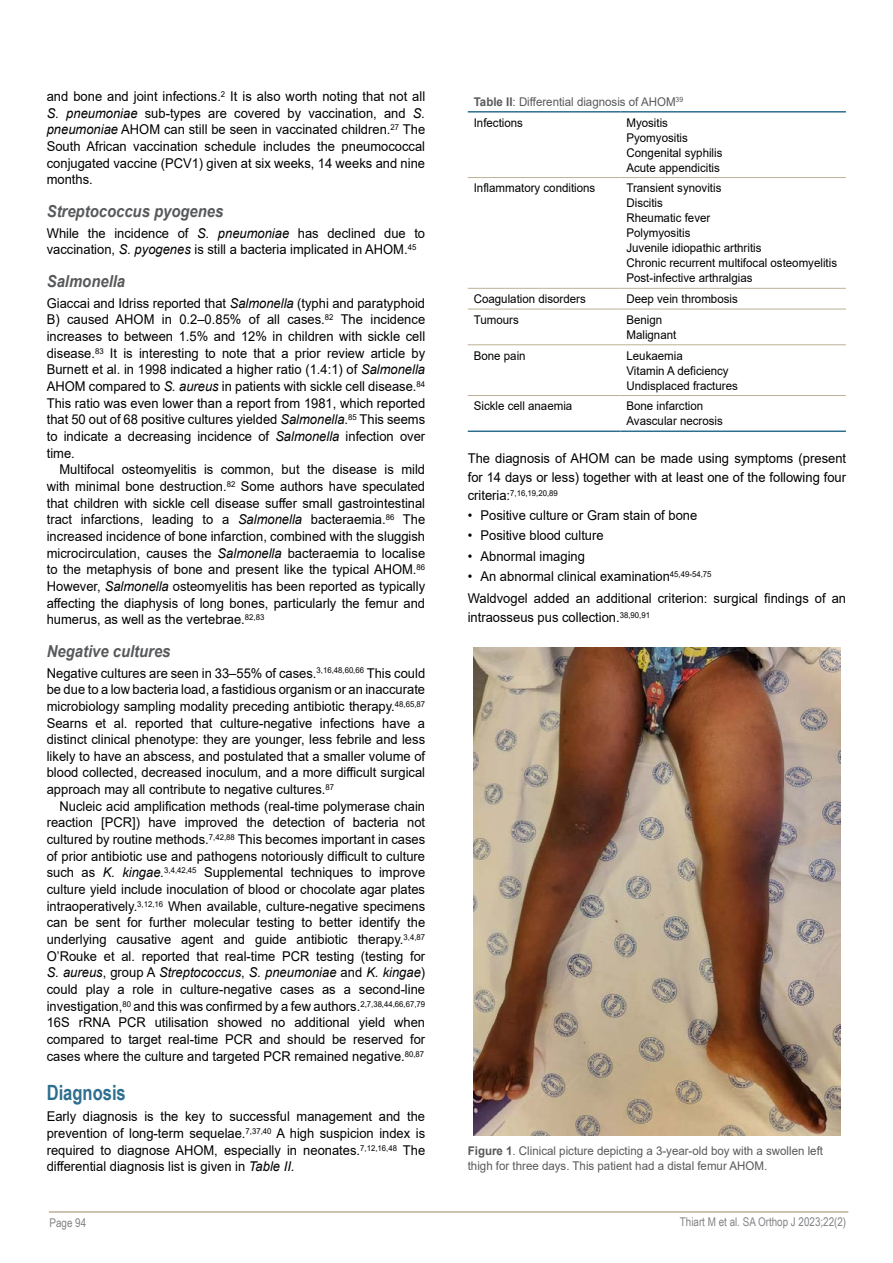
<style>
.page{position:relative;width:893px;height:1263px;background:#fff}
.page>*{position:absolute;margin:0;border:0;box-sizing:border-box;transform-origin:0 0}
.t1{font:700 21px "Arial Narrow";color:#2d6e8f;scale:.96 1}
.t2{font:italic 700 16.5px "Arial";color:#58595b;scale:.9 1}
.t3{font:13.5px/16.6px "Arial";color:#000;text-align:justify;scale:.96 1}
.t4{font:12px/15px "Arial";color:#000;scale:.96 1}
.t5{font:12px/20.7px "Arial";color:#58595b;scale:.96 1}
.t6{font:12px "Arial Narrow";color:#808285}
.t7{font:8.1px "Arial";color:#000;scale:.96 1}
.s1{font-style:italic}
.s2{font-weight:700}
.s3{color:#000}
.s4{font-size:13.5px}
</style>
<div class="page">
<hr style="left:49px;top:1211px;width:799px;height:2px;background:#bcb197">
<svg style="left:468px;top:287px;width:378px;height:59px"></svg>
<hr style="left:468px;top:177px;width:152px;height:1px;background:#bcb197">
<hr style="left:620px;top:177px;width:226px;height:1px;background:#bcb197">
<hr style="left:468px;top:288px;width:152px;height:1px;background:#bcb197">
<hr style="left:620px;top:288px;width:226px;height:1px;background:#bcb197">
<hr style="left:468px;top:309px;width:152px;height:1px;background:#bcb197">
<hr style="left:620px;top:309px;width:226px;height:1px;background:#bcb197">
<hr style="left:468px;top:344px;width:152px;height:1px;background:#bcb197">
<hr style="left:620px;top:344px;width:226px;height:1px;background:#bcb197">
<hr style="left:468px;top:395px;width:152px;height:1px;background:#bcb197">
<hr style="left:620px;top:395px;width:226px;height:1px;background:#bcb197">
<hr style="left:468px;top:430px;width:152px;height:2px;background:#2d6e8f">
<hr style="left:620px;top:430px;width:226px;height:2px;background:#2d6e8f">
<hr style="left:468px;top:111px;width:152px;height:2px;background:#2d6e8f">
<hr style="left:620px;top:111px;width:226px;height:2px;background:#2d6e8f">
<img style="left:473px;top:647px;width:368px;height:489px">
<p class="t3" style="left:47px;top:88px;width:396px">and bone and joint infections.<sup>2</sup> It is also worth noting that not all <span class="s1">S. pneumoniae</span> sub-types are covered by vaccination, and <span class="s1">S. pneumoniae</span> AHOM can still be seen in vaccinated children.<sup>27</sup> The South African vaccination schedule includes the pneumococcal conjugated vaccine (PCV1) given at six weeks, 14 weeks and nine months.</p>
<p class="t2" style="left:47px;top:200px;width:198px">Streptococcus pyogenes</p>
<p class="t3" style="left:47px;top:224px;width:396px">While the incidence of <span class="s1">S. pneumoniae</span> has declined due to vaccination, <span class="s1">S. pyogenes</span> is still a bacteria implicated in AHOM.<sup>45</sup></p>
<p class="t2" style="left:47px;top:270px;width:89px">Salmonella</p>
<p class="t3" style="left:47px;top:294px;width:396px">Giaccai and Idriss reported that <span class="s1">Salmonella</span> (typhi and paratyphoid B) caused AHOM in 0.2–0.85% of all cases.<sup>82</sup> The incidence increases to between 1.5% and 12% in children with sickle cell disease.<sup>83</sup> It is interesting to note that a prior review article by Burnett et al. in 1998 indicated a higher ratio (1.4:1) of <span class="s1">Salmonella </span>AHOM compared to <span class="s1">S. aureus</span> in patients with sickle cell disease.<sup>84<br></sup>This ratio was even lower than a report from 1981, which reported that 50 out of 68 positive cultures yielded <span class="s1">Salmonella</span>.<sup>85</sup> This seems to indicate a decreasing incidence of <span class="s1">Salmonella</span> infection over time.</p>
<p class="t3" style="left:47px;top:461px;width:396px;text-indent:13px">Multifocal osteomyelitis is common, but the disease is mild with minimal bone destruction.<sup>82</sup> Some authors have speculated that children with sickle cell disease suffer small gastrointestinal tract infarctions, leading to a <span class="s1">Salmonella</span> bacteraemia.<sup>86</sup> The increased incidence of bone infarction, combined with the sluggish microcirculation, causes the <span class="s1">Salmonella</span> bacteraemia to localise to the metaphysis of bone and present like the typical AHOM.<sup>86<br></sup>However, <span class="s1">Salmonella</span> osteomyelitis has been reported as typically affecting the diaphysis of long bones, particularly the femur and humerus, as well as the vertebrae.<sup>82,83</sup></p>
<p class="t2" style="left:47px;top:640px;width:139px">Negative cultures</p>
<p class="t3" style="left:47px;top:664px;width:396px">Negative cultures are seen in 33–55% of cases.<sup>3,16,48,60,66</sup> This could be due to a low bacteria load, a fastidious organism or an inaccurate microbiology sampling modality preceding antibiotic therapy.<sup>48,65,87<br></sup>Searns et al. reported that culture-negative infections have a distinct clinical phenotype: they are younger, less febrile and less likely to have an abscess, and postulated that a smaller volume of blood collected, decreased inoculum, and a more difficult surgical approach may all contribute to negative cultures.<sup>87</sup></p>
<p class="t3" style="left:47px;top:798px;width:396px;text-indent:13px">Nucleic acid amplification methods (real-time polymerase chain reaction [PCR]) have improved the detection of bacteria not cultured by routine methods.<sup>7,42,88</sup> This becomes important in cases of prior antibiotic use and pathogens notoriously difficult to culture such as <span class="s1">K. kingae.</span><sup>3,4,42,45</sup> Supplemental techniques to improve culture yield include inoculation of blood or chocolate agar plates intraoperatively.<sup>3,12,16</sup> When available, culture-negative specimens can be sent for further molecular testing to better identify the underlying causative agent and guide antibiotic therapy.<sup>3,4,87<br></sup>O’Rouke et al. reported that real-time PCR testing (testing for <span class="s1">S. aureus</span>, group A <span class="s1">Streptococcus</span>, <span class="s1">S. pneumoniae</span> and <span class="s1">K. kingae</span>) could play a role in culture-negative cases as a second-line investigation,<sup>80</sup> and this was confirmed by a few authors.<sup>2,7,38,44,66,67,79<br></sup>16S rRNA PCR utilisation showed no additional yield when compared to target real-time PCR and should be reserved for cases where the culture and targeted PCR remained negative.<sup>80,87</sup></p>
<h1 class="t1" style="left:47px;top:1077px;width:84px">Diagnosis</h1>
<p class="t3" style="left:47px;top:1108px;width:396px">Early diagnosis is the key to successful management and the prevention of long-term sequelae.<sup>7,37,40</sup> A high suspicion index is required to diagnose AHOM, especially in neonates.<sup>7,12,16,48</sup> The differential diagnosis list is given in <span class="s1">Table II</span>.</p>
<p class="t5" style="left:474px;top:91px;width:220px"><span class="s2">Table II</span>: Differential diagnosis of AHOM<sup>39<br></sup><span class="s3">Infections</span></p>
<p class="t4" style="left:626px;top:115px;width:102px">Myositis<br>Pyomyositis<br>Congenital syphilis<br>Acute appendicitis</p>
<p class="t4" style="left:474px;top:180px;width:128px">Inflammatory conditions</p>
<p class="t4" style="left:626px;top:180px;width:221px">Transient synovitis<br>Discitis<br>Rheumatic fever<br>Polymyositis<br>Juvenile idiopathic arthritis<br>Chronic recurrent multifocal osteomyelitis<br>Post-infective arthralgias</p>
<p class="t4" style="left:474px;top:291px;width:118px">Coagulation disorders</p>
<p class="t4" style="left:626px;top:291px;width:118px">Deep vein thrombosis</p>
<p class="t4" style="left:474px;top:312px;width:48px">Tumours</p>
<p class="t4" style="left:626px;top:312px;width:54px">Benign<br>Malignant</p>
<p class="t4" style="left:474px;top:348px;width:56px">Bone pain</p>
<p class="t4" style="left:626px;top:348px;width:118px">Leukaemia<br>Vitamin A deficiency<br>Undisplaced fractures</p>
<p class="t4" style="left:474px;top:398px;width:104px">Sickle cell anaemia</p>
<p class="t4" style="left:626px;top:398px;width:102px">Bone infarction<br>Avascular necrosis</p>
<p class="t3" style="left:468px;top:449px;width:396px;line-height:18.1px">The diagnosis of AHOM can be made using symptoms (present for 14 days or less) together with at least one of the following four</p>
<p class="t7" style="left:468px;top:487px;width:95px"><span class="s4">criteria:</span>7,16,19,20,89</p>
<p class="t3" style="left:468px;top:507px;width:241px">• Positive culture or Gram stain of bone</p>
<p class="t3" style="left:468px;top:527px;width:143px">• Positive blood culture</p>
<p class="t3" style="left:468px;top:547px;width:124px">• Abnormal imaging</p>
<p class="t3" style="left:468px;top:565px;width:396px;line-height:22.4px">• An abnormal clinical examination<sup>45,49-54,75<br></sup>Waldvogel added an additional criterion: surgical findings of an</p>
<p class="t3" style="left:468px;top:608px;width:191px">intraosseus pus collection.<sup>38,90,91</sup></p>
<p class="t5" style="left:468px;top:1143px;width:372px;line-height:15px"><span class="s2">Figure 1</span>. Clinical picture depicting a 3-year-old boy with a swollen left thigh for three days. This patient had a distal femur AHOM.</p>
<p class="t6" style="left:50px;top:1214px;width:38px">Page 94</p>
<p class="t6" style="left:680px;top:1213px;width:168px">Thiart M et al. SA Orthop J 2023;22(2)</p>
</div>
